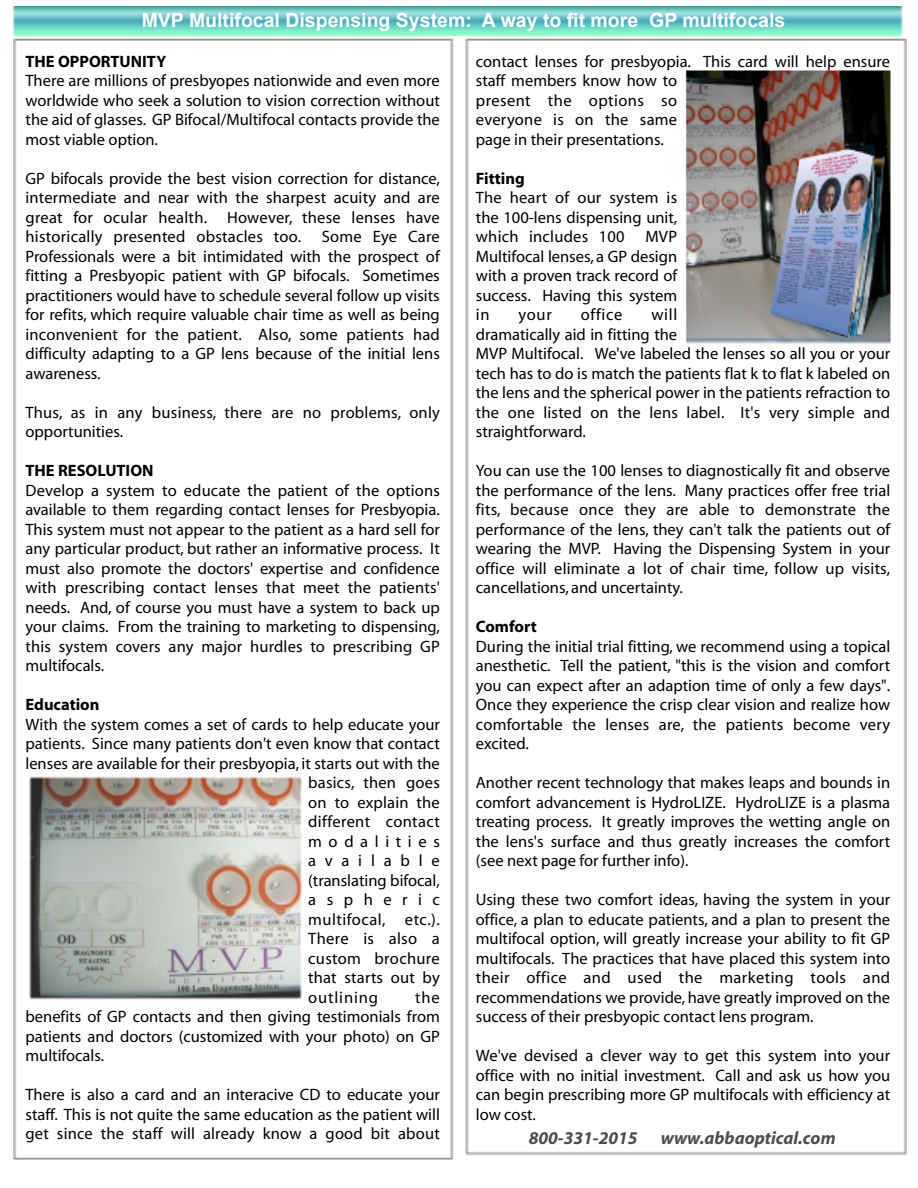
<style>
.page{position:relative;width:918px;height:1188px;background:#fff}
.page>*{position:absolute;margin:0;border:0;box-sizing:border-box;transform-origin:0 0}
.t1{font:700 19.5px "Arial";color:#fff}
.t2{font:italic 700 18px "Myriad";color:#4d4d4d}
.t3{font:16.5px/19.5px "Myriad";color:#000;text-align:justify}
.t4{font:700 16.5px "Myriad";color:#000}
.t5{font:16.5px "Myriad";letter-spacing:.02em;color:#000}
.t6{font:16.5px "Myriad";letter-spacing:.03em;color:#000}
.t7{font:16.5px "Myriad";letter-spacing:.025em;color:#000}
.t8{font:16.5px "Myriad";letter-spacing:.4em;color:#000}
.t9{font:16.5px "Myriad";letter-spacing:.54em;color:#000}
.t10{font:16.5px "Myriad";letter-spacing:.055em;color:#000}
.t11{font:16.5px "Myriad";letter-spacing:.635em;color:#000}
</style>
<div class="page">
<img style="left:14px;top:6px;width:892px;height:1154px">
<p class="t1" style="left:142px;top:8px;width:645px">MVP Multifocal Dispensing System: A way to fit more GP multifocals</p>
<p class="t4" style="left:26px;top:53px;width:142px">THE OPPORTUNITY</p>
<p class="t3" style="left:26px;top:72px;width:416px">There are millions of presbyopes nationwide and even more worldwide who seek a solution to vision correction without the aid of glasses. GP Bifocal/Multifocal contacts provide the most viable option.</p>
<p class="t3" style="left:26px;top:169px;width:416px">GP bifocals provide the best vision correction for distance, intermediate and near with the sharpest acuity and are great for ocular health. However, these lenses have historically presented obstacles too. Some Eye Care Professionals were a bit intimidated with the prospect of fitting a Presbyopic patient with GP bifocals. Sometimes practitioners would have to schedule several follow up visits for refits, which require valuable chair time as well as being inconvenient for the patient. Also, some patients had difficulty adapting to a GP lens because of the initial lens awareness.</p>
<p class="t3" style="left:26px;top:403px;width:416px">Thus, as in any business, there are no problems, only opportunities.</p>
<p class="t4" style="left:26px;top:462px;width:130px">THE RESOLUTION</p>
<p class="t3" style="left:26px;top:481px;width:416px">Develop a system to educate the patient of the options available to them regarding contact lenses for Presbyopia.<br>This system must not appear to the patient as a hard sell for any particular product, but rather an informative process. It must also promote the doctors' expertise and confidence with prescribing contact lenses that meet the patients' needs. And, of course you must have a system to back up your claims. From the training to marketing to dispensing, this system covers any major hurdles to prescribing GP multifocals.</p>
<p class="t4" style="left:26px;top:696px;width:75px">Education</p>
<p class="t3" style="left:26px;top:715px;width:416px">With the system comes a set of cards to help educate your</p>
<p class="t3" style="left:26px;top:735px;width:416px">patients. Since many patients don't even know that contact</p>
<p class="t3" style="left:26px;top:754px;width:416px">lenses are available for their presbyopia, it starts out with the</p>
<p class="t3" style="left:308px;top:774px;width:133px">basics, then goes</p>
<p class="t3" style="left:308px;top:793px;width:133px">on to explain the</p>
<p class="t7" style="left:308px;top:814px;width:133px">different contact</p>
<p class="t8" style="left:308px;top:833px;width:133px">modalities</p>
<p class="t9" style="left:308px;top:853px;width:133px">available</p>
<p class="t3" style="left:308px;top:871px;width:133px">(translating bifocal,</p>
<p class="t11" style="left:308px;top:892px;width:133px">aspheric</p>
<p class="t6" style="left:308px;top:911px;width:133px">multifocal, etc.).</p>
<p class="t5" style="left:308px;top:931px;width:133px">There is also a</p>
<p class="t5" style="left:308px;top:950px;width:133px">custom brochure</p>
<p class="t3" style="left:308px;top:969px;width:133px">that starts out by</p>
<p class="t10" style="left:308px;top:989px;width:71px">outlining</p>
<p class="t3" style="left:26px;top:988px;width:416px;text-indent:390px">the benefits of GP contacts and then giving testimonials from patients and doctors (customized with your photo) on GP multifocals.</p>
<p class="t3" style="left:26px;top:1086px;width:416px">There is also a card and an interacive CD to educate your staff. This is not quite the same education as the patient will get since the staff will already know a good bit about</p>
<p class="t3" style="left:476px;top:52px;width:416px;text-align:left">contact lenses for presbyopia. This card will help ensure staff members know how to<br>present the options so<br>everyone is on the same<br>page in their presentations.</p>
<p class="t4" style="left:476px;top:170px;width:50px">Fitting</p>
<p class="t3" style="left:476px;top:189px;width:203px">The heart of our system is the 100-lens dispensing unit, which includes 100</p>
<p class="t3" style="left:476px;top:228px;width:203px;text-indent:170px">MVP Multifocal lenses, a GP design with a proven track record of success. Having this system in</p>
<p class="t3" style="left:519px;top:306px;width:35px">your</p>
<p class="t3" style="left:581px;top:306px;width:43px">office</p>
<p class="t3" style="left:476px;top:306px;width:416px;text-align:left;text-indent:176px">will<br>dramatically aid in fitting the<br>MVP Multifocal. We've labeled the lenses so all you or your tech has to do is match the patients flat k to flat k labeled on the lens and the spherical power in the patients refraction to the one listed on the lens label. It's very simple and straightforward.</p>
<p class="t3" style="left:476px;top:462px;width:416px">You can use the 100 lenses to diagnostically fit and observe the performance of the lens. Many practices offer free trial fits, because once they are able to demonstrate the performance of the lens, they can't talk the patients out of wearing the MVP. Having the Dispensing System in your office will eliminate a lot of chair time, follow up visits, cancellations, and uncertainty.</p>
<p class="t4" style="left:476px;top:618px;width:62px">Comfort</p>
<p class="t3" style="left:476px;top:637px;width:416px">During the initial trial fitting, we recommend using a topical anesthetic. Tell the patient, "this is the vision and comfort you can expect after an adaption time of only a few days".<br>Once they experience the crisp clear vision and realize how comfortable the lenses are, the patients become very excited.</p>
<p class="t3" style="left:476px;top:774px;width:416px">Another recent technology that makes leaps and bounds in comfort advancement is HydroLIZE. HydroLIZE is a plasma treating process. It greatly improves the wetting angle on the lens's surface and thus greatly increases the comfort (see next page for further info).</p>
<p class="t3" style="left:476px;top:891px;width:416px">Using these two comfort ideas, having the system in your office, a plan to educate patients, and a plan to present the multifocal option, will greatly increase your ability to fit GP multifocals. The practices that have placed this system into their office and used the marketing tools and recommendations we provide, have greatly improved on the success of their presbyopic contact lens program.</p>
<p class="t3" style="left:476px;top:1047px;width:416px">We've devised a clever way to get this system into your office with no initial investment. Call and ask us how you can begin prescribing more GP multifocals with efficiency at low cost.</p>
<p class="t2" style="left:529px;top:1129px;width:110px">800-331-2015</p>
<p class="t2" style="left:661px;top:1129px;width:176px">www.abbaoptical.com</p>
</div>
